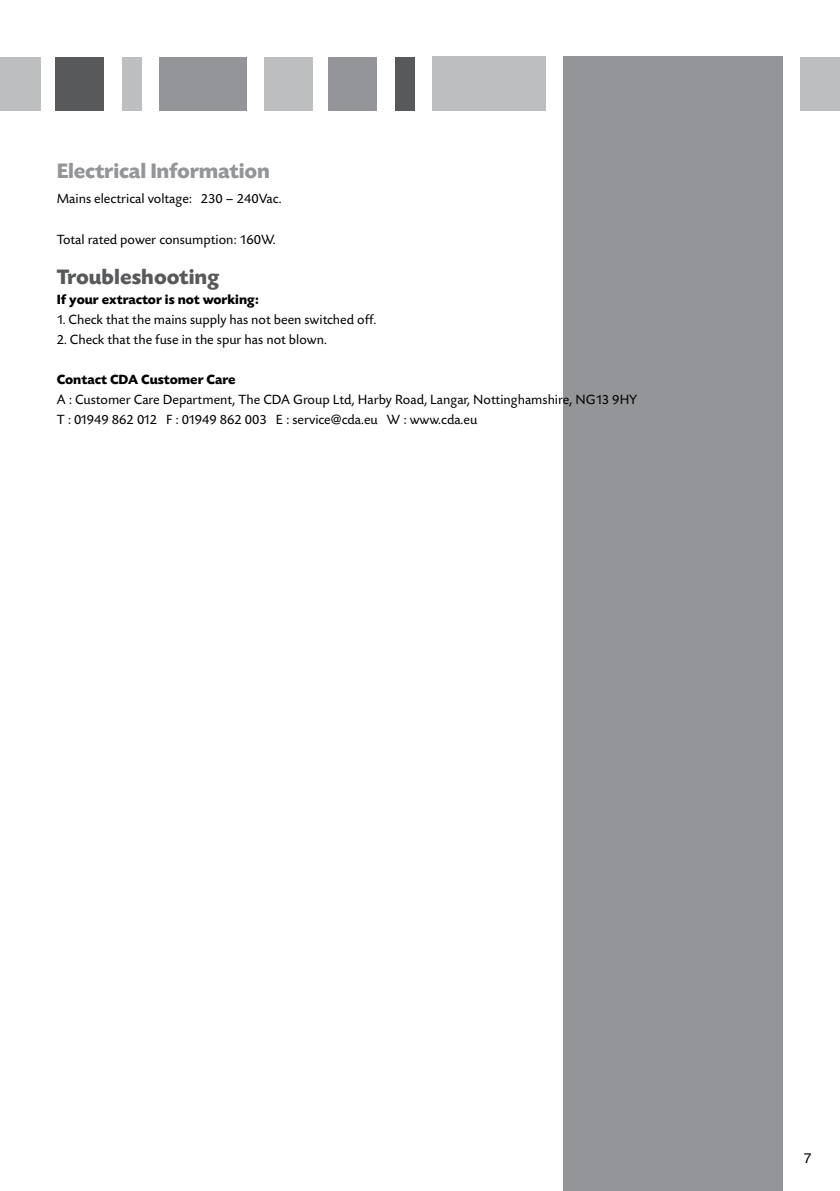
<style>
.page{position:relative;width:840px;height:1191px;background:#fff}
.page>*{position:absolute;margin:0;border:0;box-sizing:border-box;transform-origin:0 0}
.t1{font:700 22px "Today SB";letter-spacing:-.01em;color:#939598}
.t2{font:700 22px "Today SB";color:#58595b}
.t3{font:14px/20px "Today SB";color:#000}
.t4{font:700 14px "Today SB";color:#000}
.t5{font:14px "Helvetica";color:#000}
</style>
<div class="page">
<div style="left:800px;top:57px;width:39px;height:53px;background:#bcbec0"></div>
<div style="left:563px;top:57px;width:219px;height:1134px;background:#939598"></div>
<div style="left:394px;top:57px;width:20px;height:53px;background:#58595b"></div>
<div style="left:328px;top:57px;width:48px;height:53px;background:#939598"></div>
<div style="left:264px;top:57px;width:48px;height:53px;background:#bcbec0"></div>
<div style="left:159px;top:57px;width:88px;height:53px;background:#939598"></div>
<div style="left:122px;top:57px;width:19px;height:53px;background:#bcbec0"></div>
<div style="left:56px;top:57px;width:48px;height:53px;background:#58595b"></div>
<div style="left:0;top:57px;width:40px;height:53px;background:#bcbec0"></div>
<div style="left:432px;top:57px;width:113px;height:54px;background:#bcbec0"></div>
<h1 class="t1" style="left:57px;top:159px;width:215px">Electrical Information</h1>
<p class="t3" style="left:57px;top:189px;width:226px">Mains electrical voltage: 230 – 240Vac.</p>
<p class="t3" style="left:57px;top:229px;width:220px">Total rated power consumption: 160W.</p>
<h1 class="t2" style="left:57px;top:264px;width:164px">Troubleshooting</h1>
<p class="t4" style="left:57px;top:291px;width:203px">If your extractor is not working:</p>
<p class="t3" style="left:57px;top:309px;width:321px">1. Check that the mains supply has not been switched off.</p>
<p class="t3" style="left:57px;top:329px;width:271px">2. Check that the fuse in the spur has not blown.</p>
<p class="t4" style="left:57px;top:371px;width:180px">Contact CDA Customer Care</p>
<p class="t3" style="left:57px;top:389px;width:581px">A : Customer Care Department, The CDA Group Ltd, Harby Road, Langar, Nottinghamshire, NG13 9HY<br>T : 01949 862 012 F : 01949 862 003 E : service@cda.eu W : www.cda.eu</p>
<p class="t5" style="left:803px;top:1145px;width:9px">7</p>
</div>
